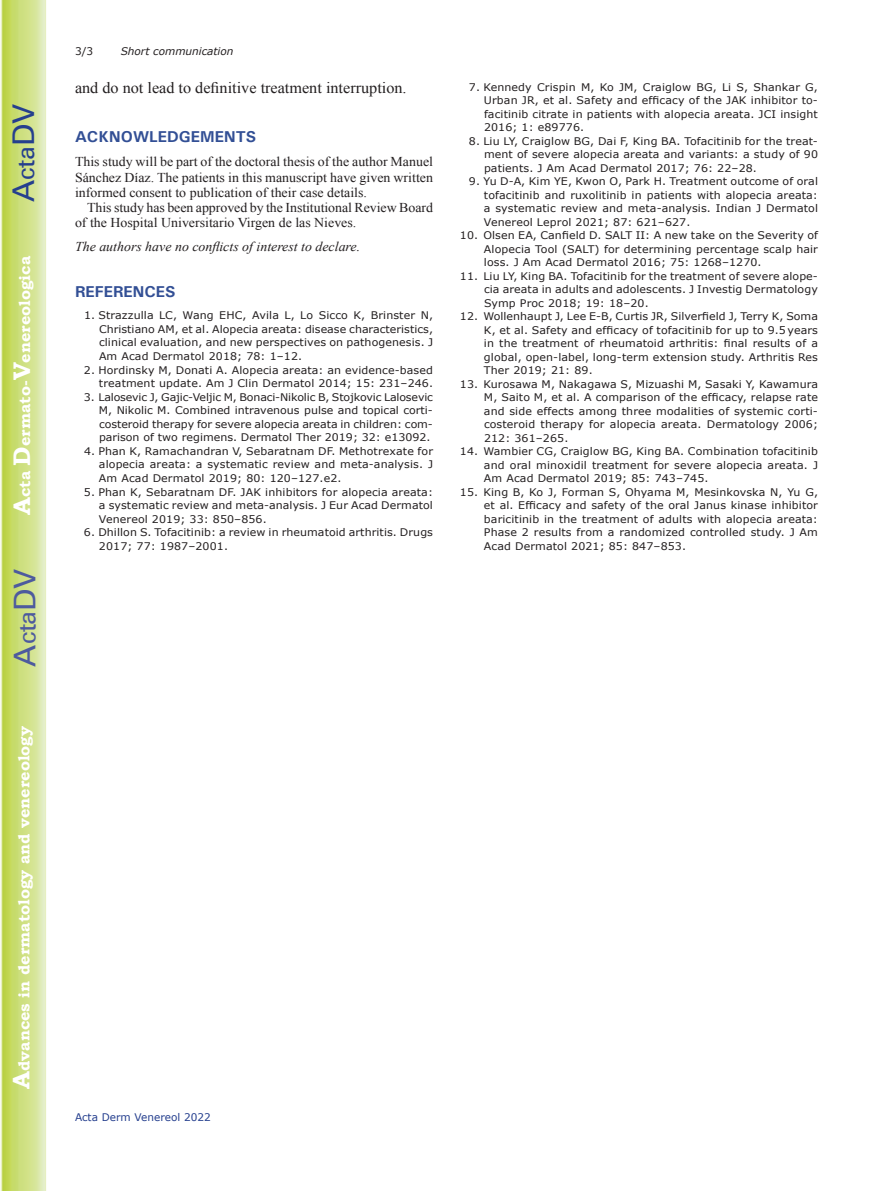
<style>
.page{position:relative;width:893px;height:1191px;background:#fff}
.page>*{position:absolute;margin:0;border:0;box-sizing:border-box;transform-origin:0 0}
.t1{font:30px "Univers";color:#4d5a9e}
.t2{font:30px "Univers";color:#253f8e}
.t3{font:700 15.75px "Bookman Old Style";color:#fff}
.t4{font:15.75px "Times New Roman";color:#231f20}
.t5{font:700 15.75px "Univers";color:#324f95}
.t6{font:13.5px/15px "Times New Roman";color:#231f20;text-align:justify}
.t7{font:italic 13.5px "Times New Roman";color:#231f20}
.t8{font:10.5px/13.5px "Verdana";letter-spacing:.01em;color:#231f20;text-align:justify;scale:1.05 1}
.t9{font:10.5px "Verdana";color:#253f8e}
.t10{font:italic 10.5px "Verdana";color:#231f20}
.t11{font:10.5px "Verdana";letter-spacing:.01em;color:#231f20}
.s1{font-size:24px}
</style>
<div class="page">
<svg style="left:1px;top:0;width:45px;height:1191px;background:#cfe084"></svg>
<h1 class="t2" style="left:6px;top:202px;width:100px;rotate:-90deg">A<span class="s1">cta</span>DV</h1>
<h2 class="t3" style="left:15px;top:515px;width:260px;rotate:-90deg"><span class="s1">A</span>cta <span class="s1">D</span>ermato-<span class="s1">V</span>enereologica</h2>
<h1 class="t1" style="left:7px;top:666px;width:100px;rotate:-90deg">A<span class="s1">cta</span>DV</h1>
<h2 class="t3" style="left:15px;top:1088px;width:364px;rotate:-90deg"><span class="s1">A</span>dvances in dermatology and venereology</h2>
<p class="t11" style="left:75px;top:44px;width:20px">3/3</p>
<p class="t10" style="left:121px;top:44px;width:114px">Short communication</p>
<h2 class="t4" style="left:75px;top:78px;width:333px">and do not lead to definitive treatment interruption.</h2>
<h2 class="t5" style="left:75px;top:127px;width:183px">ACKNOWLEDGEMENTS</h2>
<p class="t6" style="left:75px;top:154px;width:360px">This study will be part of the doctoral thesis of the author Manuel Sánchez Díaz. The patients in this manuscript have given written informed consent to publication of their case details.</p>
<p class="t6" style="left:75px;top:199px;width:360px;text-indent:12px">This study has been approved by the Institutional Review Board of the Hospital Universitario Virgen de las Nieves.</p>
<p class="t7" style="left:75px;top:237px;width:287px">The authors have no conflicts of interest to declare.</p>
<h2 class="t5" style="left:75px;top:281px;width:102px">REFERENCES</h2>
<p class="t8" style="left:99px;top:309px;width:320px;text-indent:-15px">1. Strazzulla LC, Wang EHC, Avila L, Lo Sicco K, Brinster N, Christiano AM, et al. Alopecia areata: disease characteristics, clinical evaluation, and new perspectives on pathogenesis. J Am Acad Dermatol 2018; 78: 1–12.</p>
<p class="t8" style="left:84px;top:363px;width:334px;text-align:right">2. Hordinsky M, Donati A. Alopecia areata: an evidence-based treatment update. Am J Clin Dermatol 2014; 15: 231–246.</p>
<p class="t8" style="left:99px;top:390px;width:320px;text-indent:-15px">3. Lalosevic J, Gajic-Veljic M, Bonaci-Nikolic B, Stojkovic Lalosevic M, Nikolic M. Combined intravenous pulse and topical corti&shy;costeroid therapy for severe alopecia areata in children: com&shy;parison of two regimens. Dermatol Ther 2019; 32: e13092.</p>
<p class="t8" style="left:99px;top:444px;width:320px;text-indent:-15px">4. Phan K, Ramachandran V, Sebaratnam DF. Methotrexate for alopecia areata: a systematic review and meta-analysis. J Am Acad Dermatol 2019; 80: 120–127.e2.</p>
<p class="t8" style="left:99px;top:485px;width:320px;text-indent:-15px">5. Phan K, Sebaratnam DF. JAK inhibitors for alopecia areata: a systematic review and meta-analysis. J Eur Acad Dermatol Venereol 2019; 33: 850–856.</p>
<p class="t8" style="left:99px;top:526px;width:320px;text-indent:-15px">6. Dhillon S. Tofacitinib: a review in rheumatoid arthritis. Drugs<br>2017; 77: 1987–2001.</p>
<p class="t8" style="left:484px;top:80px;width:320px;text-indent:-15px">7. Kennedy Crispin M, Ko JM, Craiglow BG, Li S, Shankar G, Urban JR, et al. Safety and efficacy of the JAK inhibitor to&shy;facitinib citrate in patients with alopecia areata. JCI insight 2016; 1: e89776.</p>
<p class="t8" style="left:484px;top:134px;width:320px;text-indent:-15px">8. Liu LY, Craiglow BG, Dai F, King BA. Tofacitinib for the treat&shy;ment of severe alopecia areata and variants: a study of 90 patients. J Am Acad Dermatol 2017; 76: 22–28.</p>
<p class="t8" style="left:484px;top:175px;width:320px;text-indent:-15px">9. Yu D-A, Kim YE, Kwon O, Park H. Treatment outcome of oral tofacitinib and ruxolitinib in patients with alopecia areata: a systematic review and meta-analysis. Indian J Dermatol Venereol Leprol 2021; 87: 621–627.</p>
<p class="t8" style="left:484px;top:229px;width:320px;text-indent:-24px">10. Olsen EA, Canfield D. SALT II: A new take on the Severity of Alopecia Tool (SALT) for determining percentage scalp hair loss. J Am Acad Dermatol 2016; 75: 1268–1270.</p>
<p class="t8" style="left:484px;top:269px;width:320px;text-indent:-24px">11. Liu LY, King BA. Tofacitinib for the treatment of severe alope&shy;cia areata in adults and adolescents. J Investig Dermatology Symp Proc 2018; 19: 18–20.</p>
<p class="t8" style="left:484px;top:310px;width:320px;text-indent:-24px">12. Wollenhaupt J, Lee E-B, Curtis JR, Silverfield J, Terry K, Soma K, et al. Safety and efficacy of tofacitinib for up to 9.5years in the treatment of rheumatoid arthritis: final results of a global, open-label, long-term extension study. Arthritis Res Ther 2019; 21: 89.</p>
<p class="t8" style="left:484px;top:377px;width:320px;text-indent:-24px">13. Kurosawa M, Nakagawa S, Mizuashi M, Sasaki Y, Kawamura M, Saito M, et al. A comparison of the efficacy, relapse rate and side effects among three modalities of systemic corti&shy;costeroid therapy for alopecia areata. Dermatology 2006; 212: 361–265.</p>
<p class="t8" style="left:484px;top:445px;width:320px;text-indent:-24px">14. Wambier CG, Craiglow BG, King BA. Combination tofacitinib and oral minoxidil treatment for severe alopecia areata. J Am Acad Dermatol 2019; 85: 743–745.</p>
<p class="t8" style="left:484px;top:485px;width:320px;text-indent:-24px">15. King B, Ko J, Forman S, Ohyama M, Mesinkovska N, Yu G, et al. Efficacy and safety of the oral Janus kinase inhibitor baricitinib in the treatment of adults with alopecia areata:<br>Phase 2 results from a randomized controlled study. J Am Acad Dermatol 2021; 85: 847–853.</p>
<p class="t9" style="left:75px;top:1110px;width:137px">Acta Derm Venereol 2022</p>
</div>
